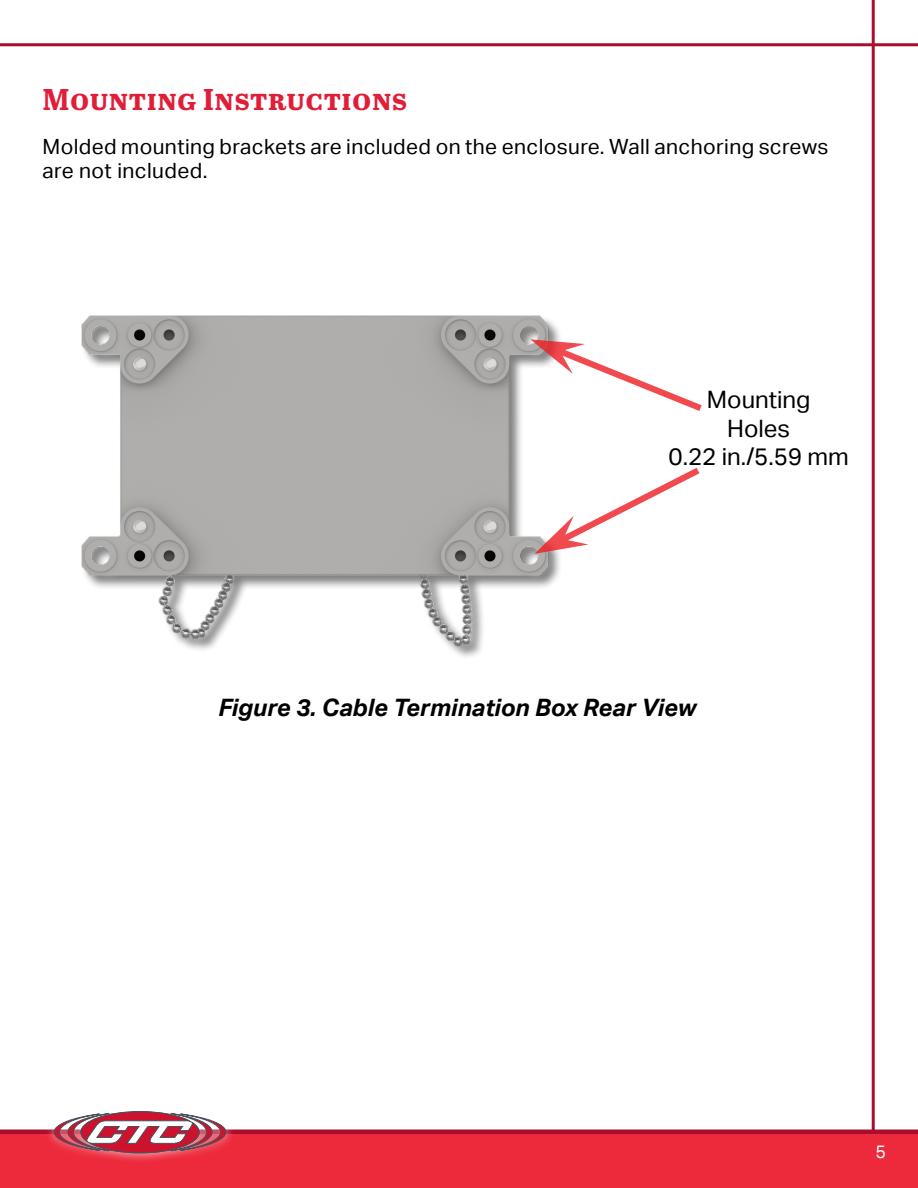
<style>
.page{position:relative;width:918px;height:1188px;background:#fff}
.page>*{position:absolute;margin:0;border:0;box-sizing:border-box;transform-origin:0 0}
.t1{font:700 30px "Abril Text";letter-spacing:.02em;color:#e11d37}
.t2{font:italic 700 24px "Aktiv Grotesk";color:#000}
.t3{font:24px/28.8px "Aktiv Grotesk";color:#000;text-align:center}
.t4{font:21px/24px "Aktiv Grotesk";letter-spacing:.02em;color:#000}
.t5{font:18px "Aktiv Grotesk";color:#fff}
</style>
<div class="page">
<hr style="left:872px;top:0;width:3px;height:1188px;background:#a90e2c">
<div style="left:0;top:1134px;width:918px;height:54px;background:#ed2a3c"></div>
<hr style="left:0;top:1130px;width:918px;height:4px;background:#a90e2c">
<div style="left:45px;top:1102px;width:190px;height:61px;background:#fff;opacity:.75"></div>
<svg style="left:54px;top:1112px;width:172px;height:41px"></svg>
<hr style="left:0;top:43px;width:918px;height:3px;background:#a90e2c">
<img style="left:81px;top:315px;width:479px;height:340px">
<svg style="left:530px;top:339px;width:172px;height:72px"></svg>
<svg style="left:534px;top:468px;width:165px;height:86px"></svg>
<h1 class="t1" style="left:43px;top:77px;width:366px">Mounting Instructions</h1>
<p class="t4" style="left:43px;top:135px;width:787px">Molded mounting brackets are included on the enclosure. Wall anchoring screws are not included.</p>
<p class="t3" style="left:669px;top:385px;width:182px">Mounting<br>Holes<br>0.22 in./5.59 mm</p>
<p class="t2" style="left:218px;top:694px;width:480px">Figure 3. Cable Termination Box Rear View</p>
<p class="t5" style="left:875px;top:1142px;width:12px">5</p>
</div>
